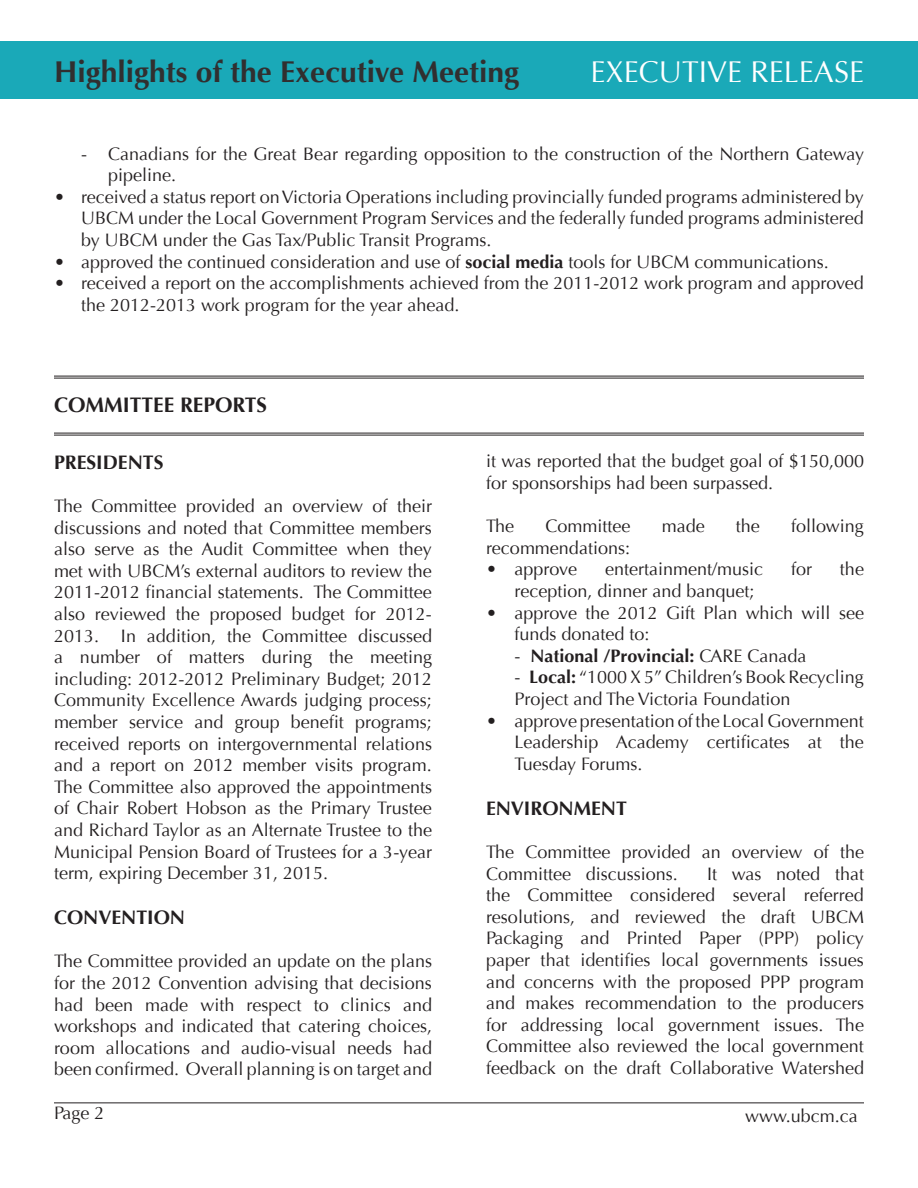
<style>
.page{position:relative;width:918px;height:1188px;background:#fff}
.page>*{position:absolute;margin:0;border:0;box-sizing:border-box;transform-origin:0 0}
.t1{font:700 30px "Optima";color:#312f30}
.t2{font:30px "Optima";color:#fff}
.Heading{font:700 21px "Optima";color:#231f20}
.t3{font:700 19.5px "Optima";color:#231f20}
.t4{font:18px/21.6px "Optima";color:#231f20}
.t5{font:700 18px "Optima";color:#231f20}
.s1{font-weight:700}
.s2{font-weight:400}
</style>
<div class="page">
<div style="left:0;top:41px;width:918px;height:57px;background:#1aa9b8"></div>
<hr style="left:917px;top:41px;width:1px;height:57px;background:#00a0b0">
<hr style="left:54px;top:1102px;width:810px;height:1px;background:#231f20">
<hr style="left:54px;top:376px;width:810px;height:1px;background:#231f20">
<hr style="left:54px;top:378px;width:810px;height:1px;background:#231f20">
<hr style="left:54px;top:433px;width:810px;height:1px;background:#231f20">
<hr style="left:54px;top:435px;width:810px;height:1px;background:#231f20">
<p class="t1" style="left:54px;top:54px;width:467px">Highlights of the Executive Meeting</p>
<p class="t2" style="left:591px;top:54px;width:275px">EXECUTIVE RELEASE</p>
<p class="t4" style="left:108px;top:143px;width:758px;text-indent:-27px">- Canadians for the Great Bear regarding opposition to the construction of the Northern Gateway pipeline.</p>
<p class="t4" style="left:81px;top:186px;width:784px;text-align:justify;text-indent:-27px">• received a status report on Victoria Operations including provincially funded programs administered by UBCM under the Local Government Program Services and the federally funded programs administered by UBCM under the Gas Tax/Public Transit Programs.</p>
<p class="t4" style="left:54px;top:251px;width:776px">• approved the continued consideration and use of <span class="s1">social media</span> tools for UBCM communications.</p>
<p class="t4" style="left:81px;top:273px;width:784px;text-indent:-27px">• received a report on the accomplishments achieved from the 2011-2012 work program and approved the 2012-2013 work program for the year ahead.</p>
<p class="Heading" style="left:54px;top:393px;width:215px">COMMITTEE REPORTS</p>
<p class="t3" style="left:54px;top:451px;width:111px">PRESIDENTS</p>
<p class="t4" style="left:54px;top:495px;width:380px;text-align:justify">The Committee provided an overview of their discussions and noted that Committee members also serve as the Audit Committee when they met with UBCM’s external auditors to review the 2011-2012 financial statements. The Committee also reviewed the proposed budget for 2012- 2013. In addition, the Committee discussed a number of matters during the meeting including: 2012-2012 Preliminary Budget; 2012<br>Community Excellence Awards judging process; member service and group benefit programs; received reports on intergovernmental relations and a report on 2012 member visits program.<br>The Committee also approved the appointments of Chair Robert Hobson as the Primary Trustee and Richard Taylor as an Alternate Trustee to the Municipal Pension Board of Trustees for a 3-year term, expiring December 31, 2015.</p>
<p class="t3" style="left:54px;top:906px;width:133px">CONVENTION</p>
<p class="t4" style="left:54px;top:951px;width:380px;text-align:justify">The Committee provided an update on the plans for the 2012 Convention advising that decisions had been made with respect to clinics and workshops and indicated that catering choices, room allocations and audio-visual needs had been confirmed. Overall planning is on target and</p>
<p class="t4" style="left:486px;top:451px;width:380px">it was reported that the budget goal of $150,000 for sponsorships had been surpassed.</p>
<p class="t4" style="left:486px;top:516px;width:30px">The</p>
<p class="t4" style="left:545px;top:516px;width:87px">Committee</p>
<p class="t4" style="left:662px;top:516px;width:45px">made</p>
<p class="t4" style="left:736px;top:516px;width:26px">the</p>
<p class="t4" style="left:791px;top:516px;width:74px">following</p>
<p class="t4" style="left:486px;top:537px;width:146px">recommendations:</p>
<p class="t4" style="left:486px;top:559px;width:93px">• approve</p>
<p class="t4" style="left:605px;top:559px;width:160px">entertainment/music</p>
<p class="t4" style="left:791px;top:559px;width:23px">for</p>
<p class="t4" style="left:840px;top:559px;width:26px">the</p>
<p class="t4" style="left:514px;top:580px;width:242px">reception, dinner and banquet;</p>
<p class="t4" style="left:514px;top:602px;width:351px;text-indent:-28px">• approve the 2012 Gift Plan which will see funds donated to:</p>
<p class="t5" style="left:514px;top:645px;width:294px"><span class="s2">-</span> National /Provincial: <span class="s2">CARE Canada</span></p>
<p class="t4" style="left:514px;top:667px;width:351px">- <span class="s1">Local:</span> “1000 X 5” Children’s Book Recycling<br>Project and The Victoria Foundation</p>
<p class="t4" style="left:514px;top:710px;width:351px;text-align:justify;text-indent:-28px">• approve presentation of the Local Government Leadership Academy certificates at the Tuesday Forums.</p>
<p class="t3" style="left:486px;top:797px;width:142px">ENVIRONMENT</p>
<p class="t4" style="left:486px;top:841px;width:380px">The Committee provided an overview of the<br>Committee discussions.</p>
<p class="t4" style="left:486px;top:863px;width:380px;text-align:justify;text-indent:221px">It was noted that the Committee considered several referred resolutions, and reviewed the draft UBCM Packaging and Printed Paper (PPP) policy paper that identifies local governments issues and concerns with the proposed PPP program and makes recommendation to the producers for addressing local government issues. The Committee also reviewed the local government feedback on the draft Collaborative Watershed</p>
<p class="t4" style="left:54px;top:1102px;width:52px">Page 2</p>
<p class="t4" style="left:745px;top:1105px;width:114px">www.ubcm.ca</p>
</div>
